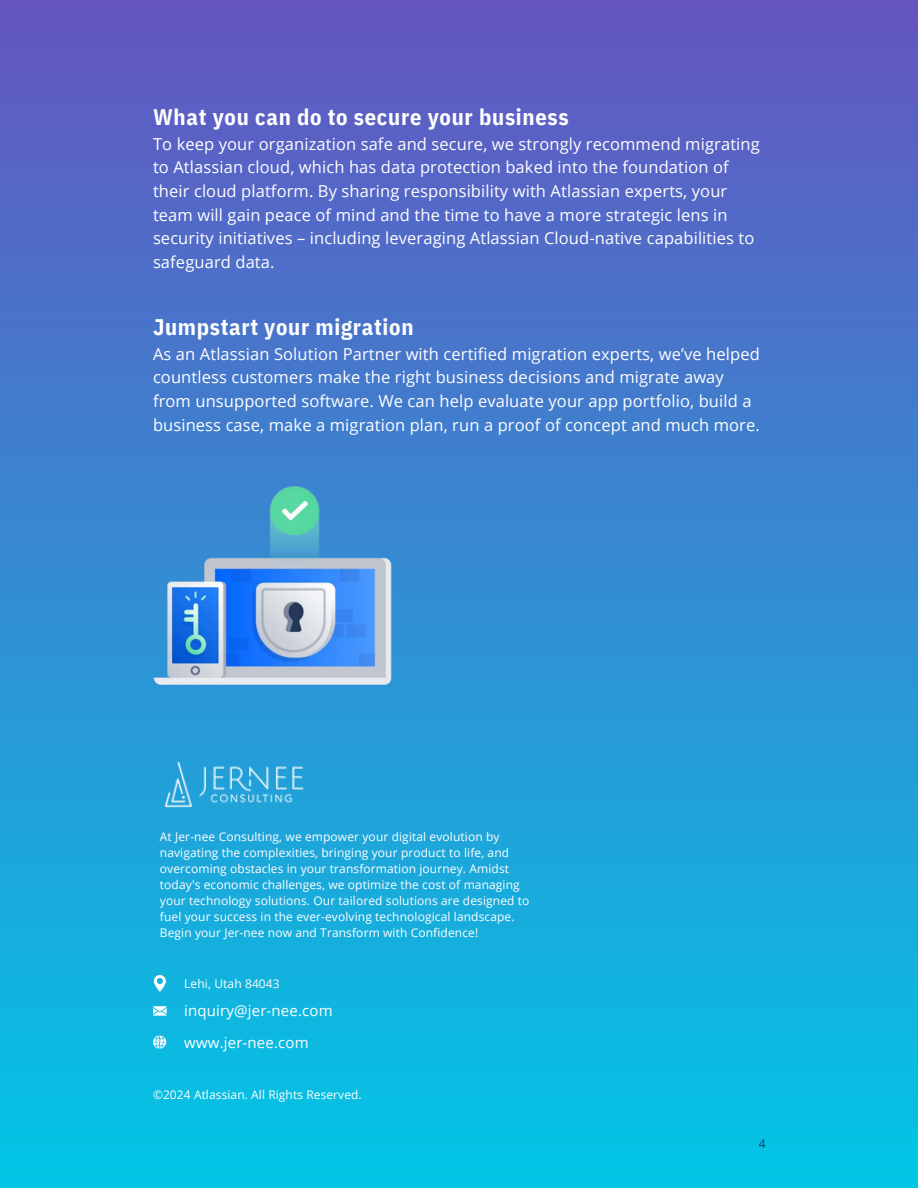
<style>
.page{position:relative;width:918px;height:1188px;background:#fff}
.page>*{position:absolute;margin:0;border:0;box-sizing:border-box;transform-origin:0 0}
.t1{font:700 22.5px "IBM Plex Sans Cond";letter-spacing:.03em;color:#fff}
.t2{font:16.5px/23.7px "Open Sans";letter-spacing:.005em;color:#fff}
.t3{font:15px "Open Sans";letter-spacing:.01em;color:#fff}
.t4{font:12px/16px "Open Sans";letter-spacing:.01em;color:#fefefe}
.t5{font:12px "Open Sans";letter-spacing:.005em;color:#fff}
.t6{font:12px "Open Sans";color:#253858}
</style>
<div class="page">
<div style="left:0;top:0;width:918px;height:1188px;background:linear-gradient(to bottom,#6455c0,#01c6e5)"></div>
<img style="left:68px;top:483px;width:409px;height:205px">
<svg style="left:154px;top:975px;width:12px;height:17px"></svg>
<svg style="left:153px;top:1006px;width:14px;height:10px"></svg>
<svg style="left:153px;top:1035px;width:13px;height:14px"></svg>
<img style="left:153px;top:747px;width:162px;height:75px">
<p class="t1" style="left:153px;top:102px;width:417px">What you can do to secure your business</p>
<p class="t2" style="left:153px;top:132px;width:608px">To keep your organization safe and secure, we strongly recommend migrating to Atlassian cloud, which has data protection baked into the foundation of their cloud platform. By sharing responsibility with Atlassian experts, your team will gain peace of mind and the time to have a more strategic lens in security initiatives – including leveraging Atlassian Cloud-native capabilities to safeguard data.</p>
<p class="t1" style="left:153px;top:312px;width:262px">Jumpstart your migration</p>
<p class="t2" style="left:153px;top:342px;width:608px">As an Atlassian Solution Partner with certified migration experts, we’ve helped countless customers make the right business decisions and migrate away from unsupported software. We can help evaluate your app portfolio, build a business case, make a migration plan, run a proof of concept and much more.</p>
<p class="t4" style="left:160px;top:829px;width:371px">At Jer-nee Consulting, we empower your digital evolution by navigating the complexities, bringing your product to life, and overcoming obstacles in your transformation journey. Amidst today's economic challenges, we optimize the cost of managing your technology solutions. Our tailored solutions are designed to fuel your success in the ever-evolving technological landscape.</p>
<h1 class="t4" style="left:160px;top:925px;width:320px">Begin your Jer-nee now and Transform with Confidence!</h1>
<h1 class="t4" style="left:184px;top:976px;width:97px">Lehi, Utah 84043</h1>
<p class="t3" style="left:184px;top:1000px;width:150px">inquiry@jer-nee.com</p>
<p class="t3" style="left:184px;top:1032px;width:126px">www.jer-nee.com</p>
<h1 class="t5" style="left:153px;top:1086px;width:210px">©2024 Atlassian. All Rights Reserved.</h1>
<h1 class="t6" style="left:759px;top:1135px;width:8px">4</h1>
</div>
